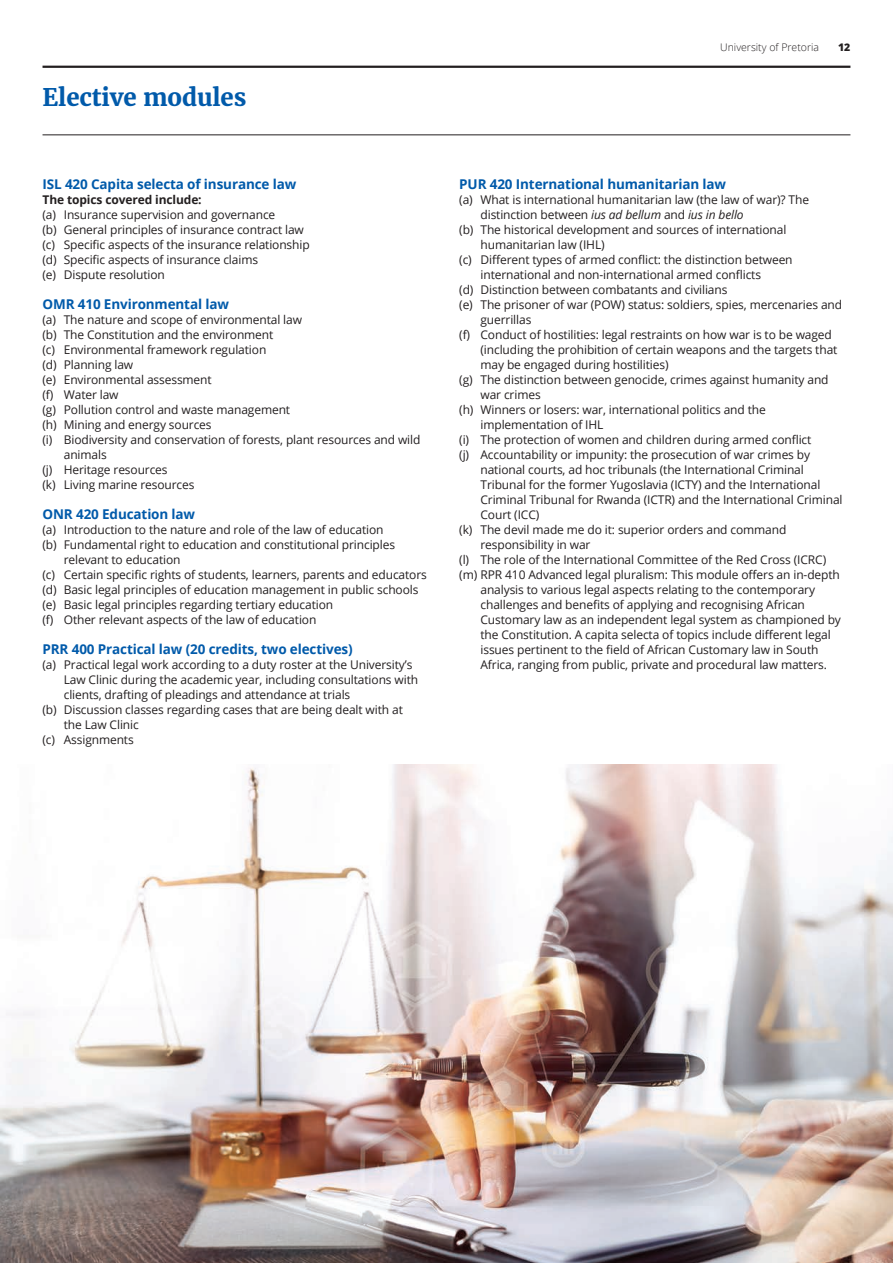
<style>
.page{position:relative;width:893px;height:1263px;background:#fff}
.page>*{position:absolute;margin:0;border:0;box-sizing:border-box;transform-origin:0 0}
.top_heading{font:700 24px "Merriweather";letter-spacing:-.005em;color:#015aaa}
.t1{font:700 13.5px "Open Sans";letter-spacing:-.01em;color:#015aaa}
.t1_indent{font:12px/15px "Open Sans";letter-spacing:-.01em;color:#231f20}
.t1_indent-2{font:700 12px "Open Sans";letter-spacing:-.01em;color:#231f20}
.t2{font:300 10.5px "Open Sans";color:#231f20}
.t3{font:800 10.5px "Open Sans";color:#231f20}
.s1{font-style:italic}
</style>
<div class="page">
<hr style="left:43px;top:66px;width:807px;height:2px;background:#231f20">
<hr style="left:43px;top:134px;width:807px;height:1px;background:#231f20">
<img style="left:0;top:764px;width:893px;height:499px">
<p class="top_heading" style="left:43px;top:83px;width:205px">Elective modules</p>
<p class="t1" style="left:43px;top:174px;width:255px">ISL 420 Capita selecta of insurance law</p>
<p class="t1_indent-2" style="left:43px;top:191px;width:161px">The topics covered include:</p>
<p class="t1_indent" style="left:43px;top:207px;width:234px">(a) Insurance supervision and governance</p>
<p class="t1_indent" style="left:43px;top:222px;width:263px">(b) General principles of insurance contract law</p>
<p class="t1_indent" style="left:43px;top:237px;width:269px">(c) Specific aspects of the insurance relationship</p>
<p class="t1_indent" style="left:43px;top:252px;width:217px">(d) Specific aspects of insurance claims</p>
<p class="t1_indent" style="left:43px;top:267px;width:124px">(e) Dispute resolution</p>
<p class="t1" style="left:43px;top:294px;width:188px">OMR 410 Environmental law</p>
<p class="t1_indent" style="left:43px;top:312px;width:261px">(a) The nature and scope of environmental law</p>
<p class="t1_indent" style="left:43px;top:327px;width:232px">(b) The Constitution and the environment</p>
<p class="t1_indent" style="left:43px;top:342px;width:225px">(c) Environmental framework regulation</p>
<p class="t1_indent" style="left:43px;top:357px;width:92px">(d) Planning law</p>
<p class="t1_indent" style="left:43px;top:372px;width:171px">(e) Environmental assessment</p>
<p class="t1_indent" style="left:43px;top:387px;width:78px">(f) Water law</p>
<p class="t1_indent" style="left:43px;top:402px;width:249px">(g) Pollution control and waste management</p>
<p class="t1_indent" style="left:43px;top:417px;width:171px">(h) Mining and energy sources</p>
<p class="t1_indent" style="left:64px;top:432px;width:358px;text-indent:-21px">(i) Biodiversity and conservation of forests, plant resources and wild animals</p>
<p class="t1_indent" style="left:43px;top:462px;width:127px">(j) Heritage resources</p>
<p class="t1_indent" style="left:43px;top:477px;width:154px">(k) Living marine resources</p>
<p class="t1" style="left:43px;top:504px;width:154px">ONR 420 Education law</p>
<p class="t1_indent" style="left:43px;top:522px;width:343px">(a) Introduction to the nature and role of the law of education</p>
<p class="t1_indent" style="left:64px;top:537px;width:333px;text-indent:-21px">(b) Fundamental right to education and constitutional principles relevant to education</p>
<p class="t1_indent" style="left:43px;top:567px;width:386px">(c) Certain specific rights of students, learners, parents and educators</p>
<p class="t1_indent" style="left:43px;top:582px;width:377px">(d) Basic legal principles of education management in public schools</p>
<p class="t1_indent" style="left:43px;top:597px;width:292px">(e) Basic legal principles regarding tertiary education</p>
<p class="t1_indent" style="left:43px;top:612px;width:275px">(f) Other relevant aspects of the law of education</p>
<p class="t1" style="left:43px;top:639px;width:312px">PRR 400 Practical law (20 credits, two electives)</p>
<p class="t1_indent" style="left:64px;top:657px;width:356px;text-indent:-21px">(a) Practical legal work according to a duty roster at the University’s<br>Law Clinic during the academic year, including consultations with clients, drafting of pleadings and attendance at trials</p>
<p class="t1_indent" style="left:64px;top:702px;width:341px;text-indent:-21px">(b) Discussion classes regarding cases that are being dealt with at the Law Clinic</p>
<p class="t1_indent" style="left:43px;top:732px;width:93px">(c) Assignments</p>
<p class="t2" style="left:720px;top:40px;width:100px">University of Pretoria</p>
<p class="t3" style="left:838px;top:39px;width:14px">12</p>
<p class="t1" style="left:459px;top:174px;width:268px">PUR 420 International humanitarian law</p>
<p class="t1_indent" style="left:480px;top:192px;width:330px;text-indent:-21px">(a) What is international humanitarian law (the law of war)? The distinction between <span class="s1">ius ad bellum</span> and <span class="s1">ius in bello</span></p>
<p class="t1_indent" style="left:480px;top:222px;width:307px;text-indent:-21px">(b) The historical development and sources of international humanitarian law (IHL)</p>
<p class="t1_indent" style="left:480px;top:252px;width:314px;text-indent:-21px">(c) Different types of armed conflict: the distinction between international and non-international armed conflicts</p>
<p class="t1_indent" style="left:459px;top:282px;width:270px">(d) Distinction between combatants and civilians</p>
<p class="t1_indent" style="left:480px;top:297px;width:363px;text-indent:-21px">(e) The prisoner of war (POW) status: soldiers, spies, mercenaries and guerrillas</p>
<p class="t1_indent" style="left:480px;top:327px;width:358px;text-indent:-21px">(f) Conduct of hostilities: legal restraints on how war is to be waged (including the prohibition of certain weapons and the targets that may be engaged during hostilities)</p>
<p class="t1_indent" style="left:480px;top:372px;width:350px;text-indent:-21px">(g) The distinction between genocide, crimes against humanity and war crimes</p>
<p class="t1_indent" style="left:480px;top:402px;width:287px;text-indent:-21px">(h) Winners or losers: war, international politics and the implementation of IHL</p>
<p class="t1_indent" style="left:459px;top:432px;width:354px">(i) The protection of women and children during armed conflict</p>
<p class="t1_indent" style="left:480px;top:447px;width:364px;text-indent:-21px">(j) Accountability or impunity: the prosecution of war crimes by national courts, ad hoc tribunals (the International Criminal Tribunal for the former Yugoslavia (ICTY) and the International Criminal Tribunal for Rwanda (ICTR) and the International Criminal Court (ICC)</p>
<p class="t1_indent" style="left:480px;top:522px;width:307px;text-indent:-21px">(k) The devil made me do it: superior orders and command responsibility in war</p>
<p class="t1_indent" style="left:459px;top:552px;width:368px">(l) The role of the International Committee of the Red Cross (ICRC)</p>
<p class="t1_indent" style="left:480px;top:567px;width:362px;text-indent:-21px">(m) RPR 410 Advanced legal pluralism: This module offers an in-depth analysis to various legal aspects relating to the contemporary challenges and benefits of applying and recognising African Customary law as an independent legal system as championed by the Constitution. A capita selecta of topics include different legal issues pertinent to the field of African Customary law in South Africa, ranging from public, private and procedural law matters.</p>
</div>
